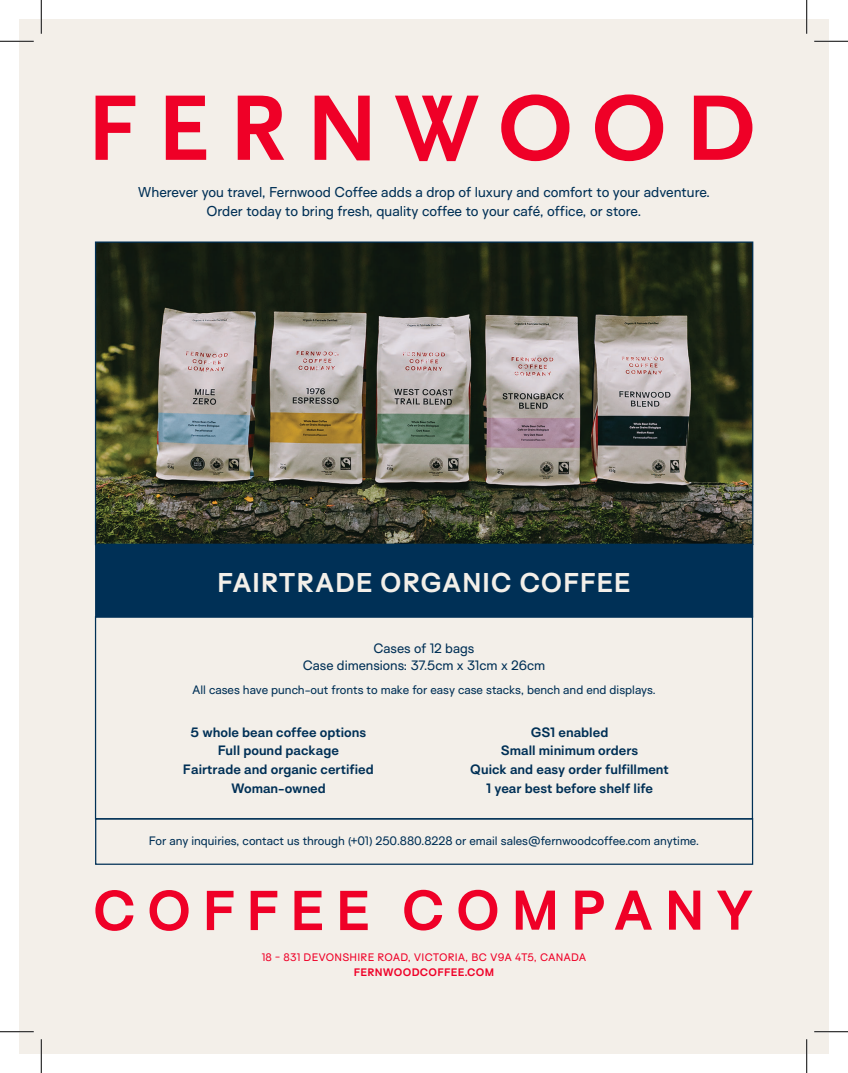
<style>
.page{position:relative;width:848px;height:1073px;background:#fff}
.page>*{position:absolute;margin:0;border:0;box-sizing:border-box;transform-origin:0 0}
.t1{font:700 25px "Surt Normal";letter-spacing:.02em;color:#f3efe9}
.t2{font:13.12px/18.8px "Surt Normal";color:#003056;text-align:center}
.t3{font:700 12.5px/18.8px "Surt Normal";color:#003056;text-align:center}
.t4{font:12.5px/17.5px "Surt Normal";color:#003056;text-align:center}
.t5{font:11.25px "Surt Normal";color:#003056}
.t6{font:10px "Surt Normal";letter-spacing:.015em;color:#ef0027}
.t7{font:700 10px "Surt Normal";letter-spacing:.025em;color:#ef0027}
</style>
<div class="page">
<div style="left:19px;top:19px;width:809px;height:1034px;background:#f3efe9"></div>
<img style="left:97px;top:243px;width:654px;height:300px">
<div style="left:96px;top:544px;width:656px;height:73px;background:#003056"></div>
<div style="left:95px;top:616px;width:658px;height:203px;border:1px solid #003056"></div>
<div style="left:95px;top:818px;width:658px;height:46px;border:1px solid #003056"></div>
<svg style="left:95px;top:96px;width:40px;height:64px"></svg>
<svg style="left:166px;top:96px;width:40px;height:64px"></svg>
<svg style="left:238px;top:96px;width:46px;height:64px"></svg>
<svg style="left:314px;top:96px;width:55px;height:64px"></svg>
<svg style="left:395px;top:96px;width:83px;height:65px"></svg>
<svg style="left:501px;top:94px;width:68px;height:67px"></svg>
<svg style="left:595px;top:94px;width:68px;height:67px"></svg>
<svg style="left:693px;top:96px;width:59px;height:64px"></svg>
<svg style="left:404px;top:889px;width:38px;height:41px"></svg>
<svg style="left:458px;top:889px;width:39px;height:41px"></svg>
<svg style="left:516px;top:890px;width:39px;height:39px"></svg>
<svg style="left:575px;top:890px;width:29px;height:39px"></svg>
<svg style="left:615px;top:890px;width:37px;height:39px"></svg>
<svg style="left:669px;top:890px;width:31px;height:39px"></svg>
<svg style="left:717px;top:890px;width:35px;height:39px"></svg>
<svg style="left:95px;top:890px;width:38px;height:40px"></svg>
<svg style="left:149px;top:890px;width:39px;height:40px"></svg>
<svg style="left:207px;top:890px;width:26px;height:40px"></svg>
<svg style="left:251px;top:890px;width:26px;height:40px"></svg>
<svg style="left:294px;top:890px;width:28px;height:40px"></svg>
<svg style="left:340px;top:890px;width:27px;height:40px"></svg>
<hr style="left:0;top:40px;width:34px;height:2px;background:#fff">
<hr style="left:814px;top:40px;width:34px;height:2px;background:#fff">
<hr style="left:0;top:1030px;width:34px;height:2px;background:#fff">
<hr style="left:814px;top:1030px;width:34px;height:2px;background:#fff">
<hr style="left:40px;top:0;width:2px;height:34px;background:#fff">
<hr style="left:40px;top:1039px;width:2px;height:33px;background:#fff">
<hr style="left:805px;top:0;width:2px;height:34px;background:#fff">
<hr style="left:805px;top:1039px;width:2px;height:33px;background:#fff">
<hr style="left:0;top:41px;width:34px;height:1px;background:#000">
<hr style="left:814px;top:41px;width:34px;height:1px;background:#000">
<hr style="left:0;top:1031px;width:34px;height:1px;background:#000">
<hr style="left:814px;top:1031px;width:34px;height:1px;background:#000">
<hr style="left:41px;top:0;width:1px;height:34px;background:#000">
<hr style="left:41px;top:1039px;width:1px;height:33px;background:#000">
<hr style="left:806px;top:0;width:1px;height:34px;background:#000">
<hr style="left:806px;top:1039px;width:1px;height:33px;background:#000">
<p class="t2" style="left:138px;top:182px;width:574px">Wherever you travel, Fernwood Coffee adds a drop of luxury and comfort to your adventure.<br>Order today to bring fresh, quality coffee to your café, office, or store.</p>
<h1 class="t1" style="left:217px;top:565px;width:415px">FAIRTRADE ORGANIC COFFEE</h1>
<p class="t4" style="left:303px;top:639px;width:244px">Cases of 12 bags<br>Case dimensions: 37.5cm x 31cm x 26cm</p>
<p class="t5" style="left:192px;top:682px;width:465px">All cases have punch-out fronts to make for easy case stacks, bench and end displays.</p>
<p class="t3" style="left:183px;top:722px;width:192px">5 whole bean coffee options<br>Full pound package<br>Fairtrade and organic certified<br>Woman-owned</p>
<p class="t3" style="left:470px;top:722px;width:200px">GS1 enabled<br>Small minimum orders<br>Quick and easy order fulfillment<br>1 year best before shelf life</p>
<p class="t5" style="left:149px;top:833px;width:551px">For any inquiries, contact us through (+01) 250.880.8228 or email sales@fernwoodcoffee.com anytime.</p>
<p class="t6" style="left:262px;top:950px;width:326px">18 - 831 DEVONSHIRE ROAD, VICTORIA, BC V9A 4T5, CANADA</p>
<p class="t7" style="left:354px;top:965px;width:142px">FERNWOODCOFFEE.COM</p>
</div>
